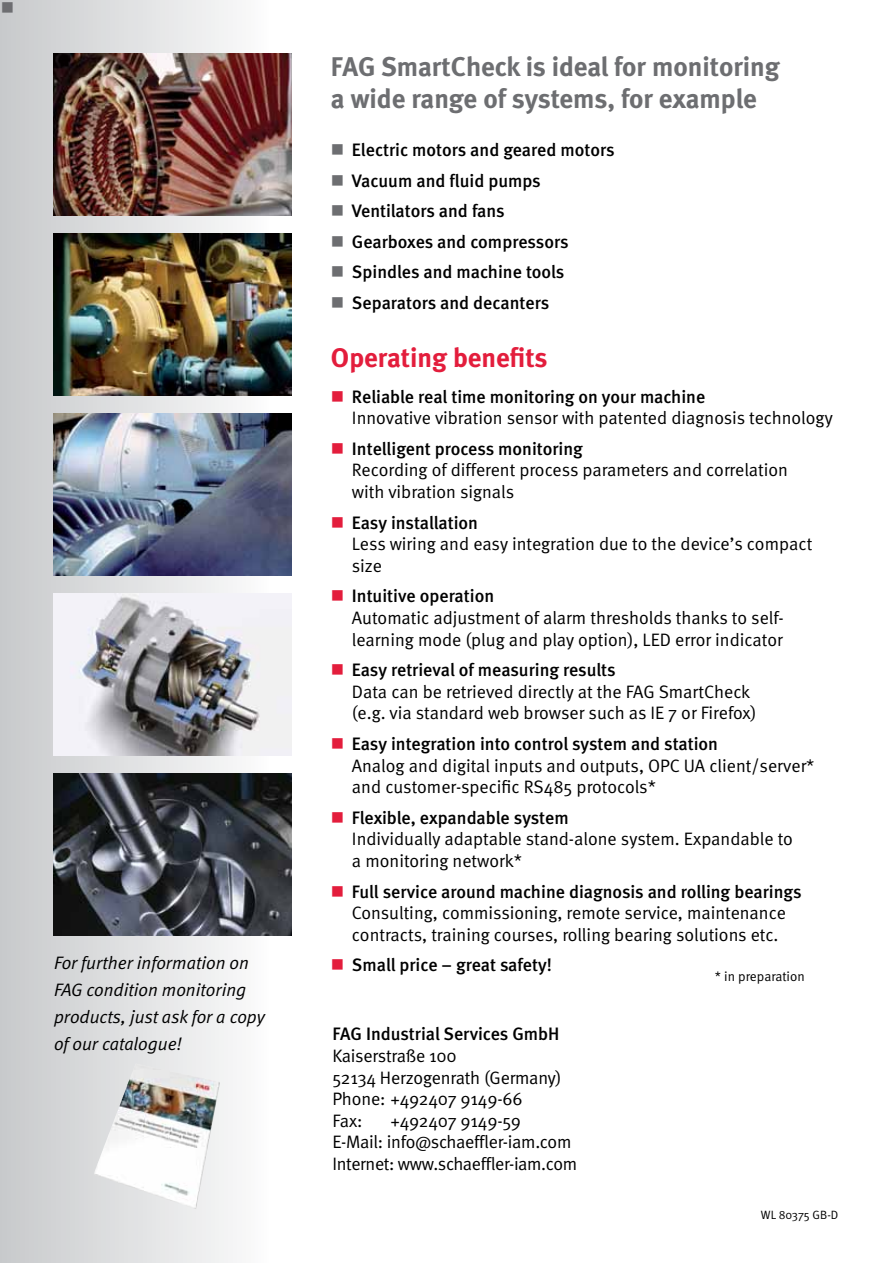
<style>
.page{position:relative;width:893px;height:1263px;background:#fff}
.page>*{position:absolute;margin:0;border:0;box-sizing:border-box;transform-origin:0 0}
.t1{font:700 27px/32.4px "Meta";color:#6d6e71}
.t2{font:700 27px "Meta";color:#e31d3c}
.t3{font:18px/21.6px "Meta Normal";color:#000}
.t4{font:500 18px/30.6px "Meta";color:#000}
.t5{font:italic 18px/27px "Meta Normal";color:#000}
.t6{font:18px/21.6px "Meta Normal";letter-spacing:-.02em;color:#000;text-align:center}
.t7{font:13.5px "Meta Normal";color:#000}
.t8{font:12px "Meta Normal";color:#000}
</style>
<div class="page">
<svg style="left:1px;top:0;width:291px;height:1263px"></svg>
<img style="left:53px;top:54px;width:239px;height:162px">
<img style="left:53px;top:234px;width:239px;height:162px">
<img style="left:53px;top:414px;width:239px;height:162px">
<img style="left:53px;top:594px;width:239px;height:162px">
<img style="left:53px;top:774px;width:239px;height:162px">
<img style="left:94px;top:1066px;width:41px;height:119px">
<svg style="left:2px;top:2px;width:11px;height:11px"></svg>
<p class="t5" style="left:54px;top:949px;width:212px">For further information on<br>FAG condition monitoring products, just ask for a copy of our catalogue!</p>
<h1 class="t1" style="left:331px;top:50px;width:450px">FAG SmartCheck is ideal for monitoring a wide range of systems, for example</h1>
<p class="t4" style="left:352px;top:135px;width:264px">Electric motors and geared motors<br>Vacuum and fluid pumps<br>Ventilators and fans<br>Gearboxes and compressors<br>Spindles and machine tools<br>Separators and decanters</p>
<h1 class="t2" style="left:331px;top:341px;width:218px">Operating benefits</h1>
<p class="t4" style="left:352px;top:381px;width:355px">Reliable real time monitoring on your machine</p>
<p class="t3" style="left:352px;top:407px;width:482px">Innovative vibration sensor with patented diagnosis technology</p>
<p class="t4" style="left:352px;top:434px;width:232px">Intelligent process monitoring</p>
<p class="t3" style="left:352px;top:459px;width:438px">Recording of different process parameters and correlation with vibration signals</p>
<p class="t4" style="left:352px;top:507px;width:128px">Easy installation</p>
<p class="t3" style="left:352px;top:533px;width:462px">Less wiring and easy integration due to the device’s compact size</p>
<p class="t4" style="left:352px;top:581px;width:144px">Intuitive operation</p>
<p class="t3" style="left:352px;top:607px;width:433px">Automatic adjustment of alarm thresholds thanks to self&shy;learning mode (plug and play option), LED error indicator</p>
<p class="t4" style="left:352px;top:655px;width:265px">Easy retrieval of measuring results</p>
<p class="t3" style="left:352px;top:680px;width:406px">Data can be retrieved directly at the FAG SmartCheck (e.g. via standard web browser such as IE 7 or Firefox)</p>
<p class="t4" style="left:352px;top:729px;width:368px">Easy integration into control system and station</p>
<p class="t3" style="left:352px;top:754px;width:464px">Analog and digital inputs and outputs, OPC UA client/server* and customer-specific RS485 protocols*</p>
<p class="t4" style="left:352px;top:803px;width:218px">Flexible, expandable system</p>
<p class="t3" style="left:352px;top:828px;width:442px">Individually adaptable stand-alone system. Expandable to a monitoring network*</p>
<p class="t4" style="left:352px;top:876px;width:451px">Full service around machine diagnosis and rolling bearings</p>
<p class="t3" style="left:352px;top:902px;width:435px">Consulting, commissioning, remote service, maintenance contracts, training courses, rolling bearing solutions etc.</p>
<p class="t4" style="left:352px;top:950px;width:202px">Small price – great safety!</p>
<p class="t7" style="left:715px;top:968px;width:91px">* in preparation</p>
<p class="t4" style="left:332px;top:1019px;width:229px">FAG Industrial Services GmbH</p>
<p class="t3" style="left:332px;top:1045px;width:231px">Kaiserstraße 100<br>52134 Herzogenrath (Germany)<br>Phone: +492407 9149-66<br>Fax:</p>
<p class="t6" style="left:332px;top:1109px;width:246px">+492407 9149-59<br>E-Mail: info@schaeffler-iam.com<br>Internet: www.schaeffler-iam.com</p>
<p class="t8" style="left:761px;top:1207px;width:79px">WL 80375 GB-D</p>
</div>
